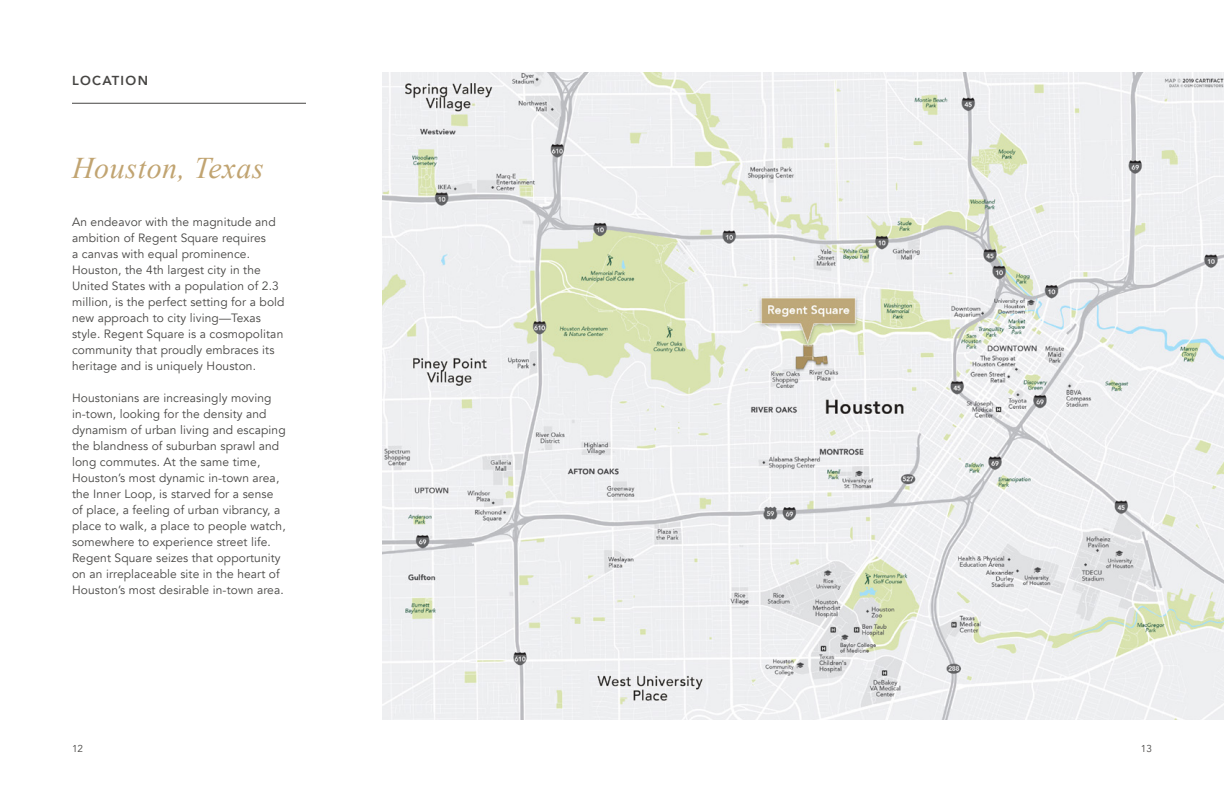
<style>
.page{position:relative;width:1224px;height:792px;background:#fff}
.page>*{position:absolute;margin:0;border:0;box-sizing:border-box;transform-origin:0 0}
.t1{font:italic 30px "Times New Roman";letter-spacing:.02em;color:#c1a471}
.t2{font:800 13px "Avenir";letter-spacing:.1em;color:#464543}
.t3{font:12px/16px "Avenir";letter-spacing:.01em;color:#464543}
.t4{font:10px "Avenir";color:#464543}
</style>
<div class="page">
<img style="left:382px;top:72px;width:842px;height:648px">
<hr style="left:72px;top:103px;width:234px;height:1px;background:#464543">
<p class="t2" style="left:72px;top:70px;width:78px">LOCATION</p>
<h1 class="t1" style="left:72px;top:148px;width:193px">Houston, Texas</h1>
<p class="t3" style="left:72px;top:214px;width:214px">An endeavor with the magnitude and ambition of Regent Square requires<br>a canvas with equal prominence.<br>Houston, the 4th largest city in the United States with a population of 2.3 million, is the perfect setting for a bold new approach to city living—Texas style. Regent Square is a cosmopolitan community that proudly embraces its heritage and is uniquely Houston.</p>
<p class="t3" style="left:72px;top:390px;width:215px">Houstonians are increasingly moving in-town, looking for the density and dynamism of urban living and escaping the blandness of suburban sprawl and long commutes. At the same time, Houston’s most dynamic in-town area, the Inner Loop, is starved for a sense of place, a feeling of urban vibrancy, a place to walk, a place to people watch, somewhere to experience street life.<br>Regent Square seizes that opportunity on an irreplaceable site in the heart of Houston’s most desirable in-town area.</p>
<p class="t4" style="left:72px;top:743px;width:13px">12</p>
<p class="t4" style="left:1141px;top:743px;width:13px">13</p>
</div>
